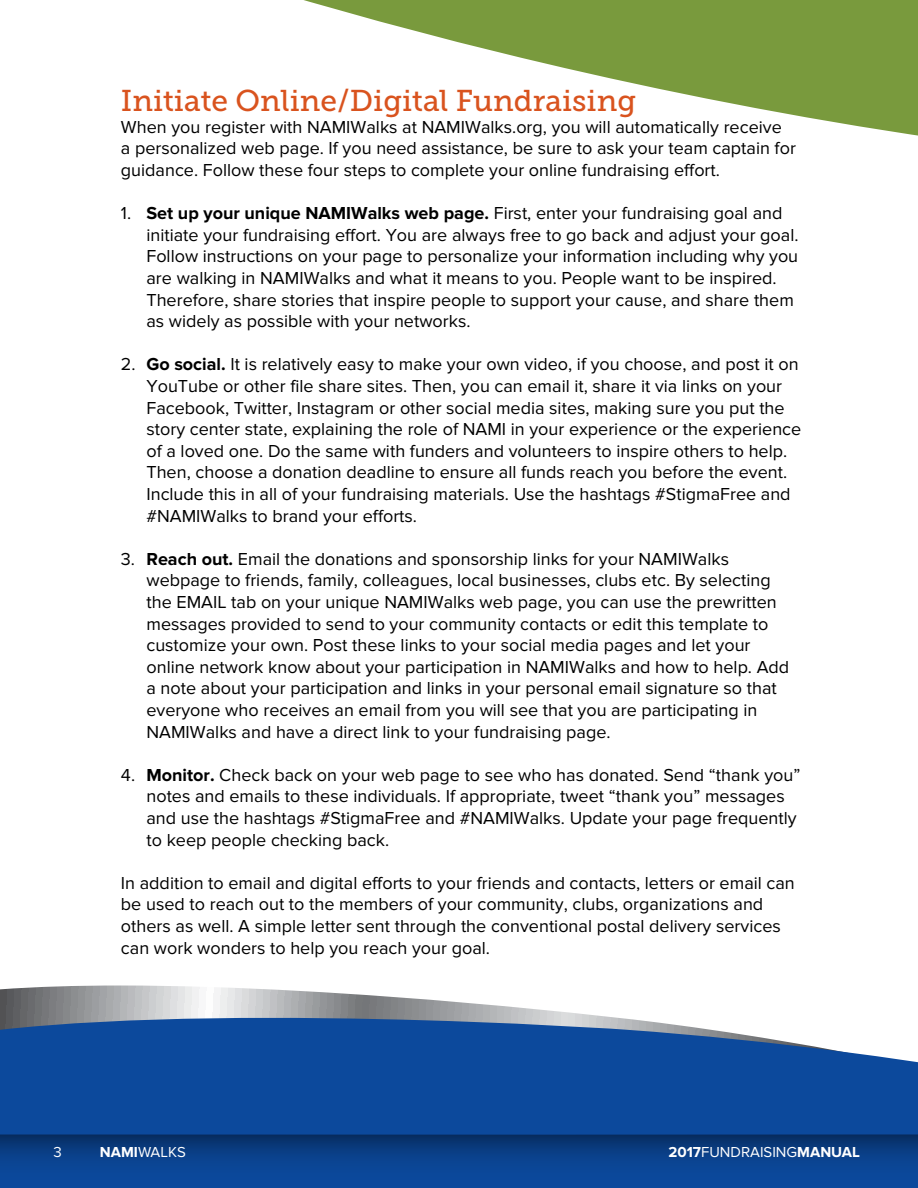
<style>
.page{position:relative;width:918px;height:1188px;background:#fff}
.page>*{position:absolute;margin:0;border:0;box-sizing:border-box;transform-origin:0 0}
.t1{font:30px "Museo Slab 500";color:#d9531e}
.t2{font:18px/21.6px "Proxima Nova";color:#000}
.t3{font:15px "Proxima Nova";color:#fff}
.s1{font-weight:700}
</style>
<div class="page">
<svg style="left:0;top:986px;width:419px;height:13px"></svg>
<svg style="left:0;top:999px;width:918px;height:136px;background:#3767a8"></svg>
<svg style="left:304px;top:0;width:614px;height:136px;fill:#799a3d"></svg>
<svg style="left:0;top:1135px;width:918px;height:53px;background:#0a408a"></svg>
<h1 class="t1" style="left:121px;top:84px;width:517px">Initiate Online/Digital Fundraising</h1>
<p class="t2" style="left:121px;top:116px;width:676px">When you register with NAMIWalks at NAMIWalks.org, you will automatically receive<br>a personalized web page. If you need assistance, be sure to ask your team captain for guidance. Follow these four steps to complete your online fundraising effort.</p>
<p class="t2" style="left:146px;top:203px;width:654px;text-indent:-26px">1. <span class="s1">Set up your unique NAMIWalks web page.</span> First, enter your fundraising goal and initiate your fundraising effort. You are always free to go back and adjust your goal.<br>Follow instructions on your page to personalize your information including why you are walking in NAMIWalks and what it means to you. People want to be inspired.<br>Therefore, share stories that inspire people to support your cause, and share them as widely as possible with your networks.</p>
<p class="t2" style="left:146px;top:354px;width:656px;text-indent:-26px">2. <span class="s1">Go social.</span> It is relatively easy to make your own video, if you choose, and post it on YouTube or other file share sites. Then, you can email it, share it via links on your Facebook, Twitter, Instagram or other social media sites, making sure you put the story center state, explaining the role of NAMI in your experience or the experience of a loved one. Do the same with funders and volunteers to inspire others to help.<br>Then, choose a donation deadline to ensure all funds reach you before the event.<br>Include this in all of your fundraising materials. Use the hashtags #StigmaFree and #NAMIWalks to brand your efforts.</p>
<p class="t2" style="left:146px;top:548px;width:644px;text-indent:-26px">3. <span class="s1">Reach out.</span> Email the donations and sponsorship links for your NAMIWalks webpage to friends, family, colleagues, local businesses, clubs etc. By selecting the EMAIL tab on your unique NAMIWalks web page, you can use the prewritten messages provided to send to your community contacts or edit this template to customize your own. Post these links to your social media pages and let your online network know about your participation in NAMIWalks and how to help. Add a note about your participation and links in your personal email signature so that everyone who receives an email from you will see that you are participating in NAMIWalks and have a direct link to your fundraising page.</p>
<p class="t2" style="left:146px;top:764px;width:656px;text-indent:-26px">4. <span class="s1">Monitor.</span> Check back on your web page to see who has donated. Send “thank you” notes and emails to these individuals. If appropriate, tweet “thank you” messages and use the hashtags #StigmaFree and #NAMIWalks. Update your page frequently to keep people checking back.</p>
<p class="t2" style="left:121px;top:872px;width:675px">In addition to email and digital efforts to your friends and contacts, letters or email can be used to reach out to the members of your community, clubs, organizations and others as well. A simple letter sent through the conventional postal delivery services can work wonders to help you reach your goal.</p>
<p class="t3" style="left:53px;top:1143px;width:10px">3</p>
<p class="t3" style="left:100px;top:1143px;width:87px"><span class="s1">NAMI</span>WALKS</p>
<p class="t3" style="left:669px;top:1143px;width:193px"><span class="s1">2017</span>FUNDRAISING<span class="s1">MANUAL</span></p>
</div>
